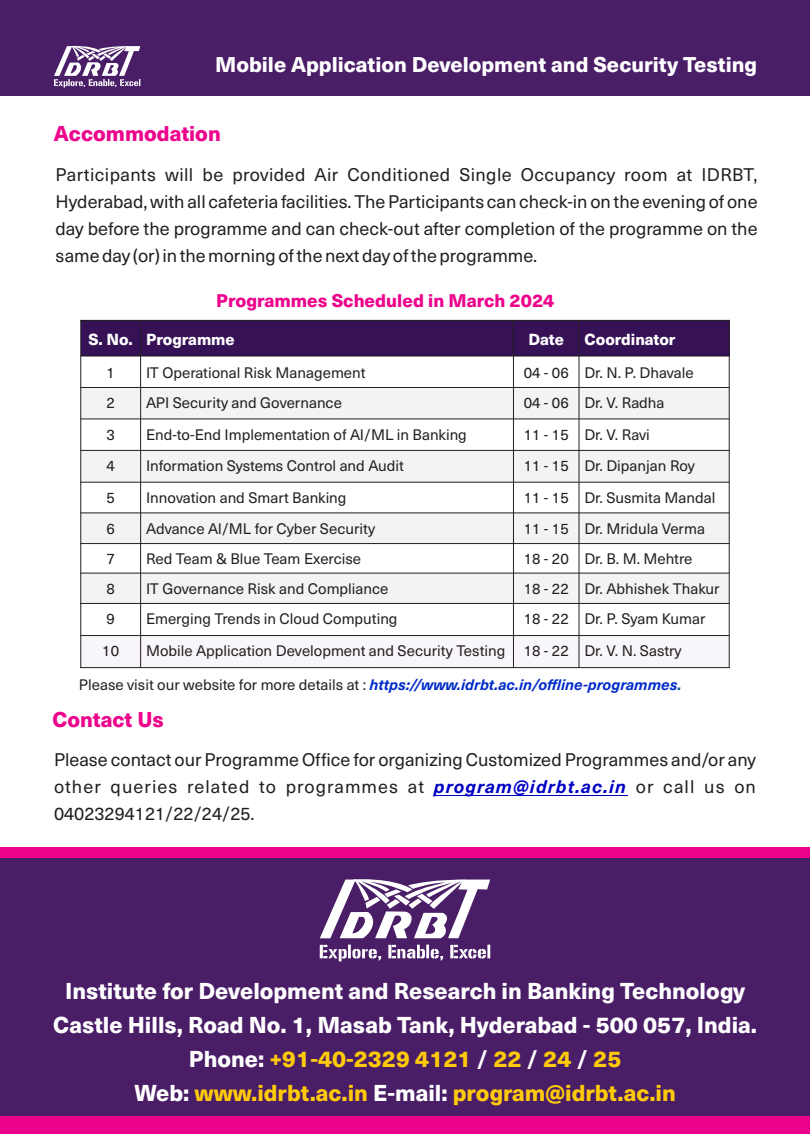
<style>
.page{position:relative;width:810px;height:1134px;background:#fff}
.page>*{position:absolute;margin:0;border:0;box-sizing:border-box;transform-origin:0 0}
.t1{font:800 22.65px/34px "Neue Haas Unica";color:#fff;text-align:center}
.t2{font:800 22.65px/34px "Neue Haas Unica";color:#feca0a}
.t3{font:800 21px "Neue Haas Unica";color:#fff}
.t4{font:800 21px "Neue Haas Unica";color:#ed028c}
.t5{font:18px/27.2px "Neue Haas Unica";color:#231f20}
.t6{font:800 18px "Neue Haas Unica";color:#ed028c}
.t7{font:italic 700 18px "Neue Haas Unica";letter-spacing:.06em;color:#0000c4}
.t8{font:18px "Neue Haas Unica";letter-spacing:.06em;color:#231f20}
.t9{font:800 15.75px "Neue Haas Unica";color:#fff}
.t10{font:15px "Neue Haas Unica";color:#231f20}
.t11{font:italic 700 15px "Neue Haas Unica";color:#002cc9}
.s1{font-weight:400;font-style:normal;color:#231f20}
.s2{color:#015295}
.s3{color:#feca0a}
.s4{color:#fff}
</style>
<div class="page">
<div style="left:0;top:857px;width:810px;height:260px;background:#4a1d67"></div>
<svg style="left:320px;top:879px;width:170px;height:59px"></svg>
<svg style="left:320px;top:945px;width:170px;height:16px"></svg>
<hr style="left:434px;top:795px;width:193px;height:1px;background:#0000c4">
<div style="left:0;top:1116px;width:810px;height:18px;background:#ed028c"></div>
<div style="left:0;top:847px;width:810px;height:11px;background:#ed028c"></div>
<div style="left:0;top:0;width:810px;height:96px;background:#4a1d67"></div>
<svg style="left:54px;top:45px;width:86px;height:43px"></svg>
<div style="left:81px;top:320px;width:60px;height:36px;background:#361156"></div>
<div style="left:141px;top:320px;width:372px;height:36px;background:#361156"></div>
<div style="left:513px;top:320px;width:66px;height:36px;background:#361156"></div>
<div style="left:579px;top:320px;width:150px;height:36px;background:#361156"></div>
<div style="left:81px;top:387px;width:60px;height:32px;background:#f2f3f4"></div>
<div style="left:141px;top:387px;width:372px;height:32px;background:#f2f3f4"></div>
<div style="left:513px;top:387px;width:66px;height:32px;background:#f2f3f4"></div>
<div style="left:579px;top:387px;width:150px;height:32px;background:#f2f3f4"></div>
<div style="left:81px;top:450px;width:60px;height:32px;background:#f2f3f4"></div>
<div style="left:141px;top:450px;width:372px;height:32px;background:#f2f3f4"></div>
<div style="left:513px;top:450px;width:66px;height:32px;background:#f2f3f4"></div>
<div style="left:579px;top:450px;width:150px;height:32px;background:#f2f3f4"></div>
<div style="left:81px;top:513px;width:60px;height:31px;background:#f2f3f4"></div>
<div style="left:141px;top:513px;width:372px;height:31px;background:#f2f3f4"></div>
<div style="left:513px;top:513px;width:66px;height:31px;background:#f2f3f4"></div>
<div style="left:579px;top:513px;width:150px;height:31px;background:#f2f3f4"></div>
<div style="left:81px;top:573px;width:60px;height:30px;background:#f2f3f4"></div>
<div style="left:141px;top:573px;width:372px;height:30px;background:#f2f3f4"></div>
<div style="left:513px;top:573px;width:66px;height:30px;background:#f2f3f4"></div>
<div style="left:579px;top:573px;width:150px;height:30px;background:#f2f3f4"></div>
<div style="left:81px;top:636px;width:60px;height:32px;background:#f8f6fa"></div>
<div style="left:141px;top:636px;width:372px;height:32px;background:#f8f6fa"></div>
<div style="left:513px;top:636px;width:66px;height:32px;background:#f8f6fa"></div>
<div style="left:579px;top:636px;width:150px;height:32px;background:#f8f6fa"></div>
<svg style="left:80px;top:319px;width:2px;height:350px"></svg>
<svg style="left:140px;top:319px;width:1px;height:350px"></svg>
<svg style="left:513px;top:319px;width:1px;height:350px"></svg>
<svg style="left:578px;top:319px;width:2px;height:350px"></svg>
<svg style="left:728px;top:319px;width:2px;height:350px"></svg>
<hr style="left:80px;top:667px;width:650px;height:1px;background:#231f20">
<hr style="left:80px;top:635px;width:650px;height:1px;background:#231f20">
<hr style="left:80px;top:603px;width:650px;height:1px;background:#231f20">
<hr style="left:80px;top:573px;width:650px;height:1px;background:#231f20">
<hr style="left:80px;top:543px;width:650px;height:1px;background:#231f20">
<hr style="left:80px;top:512px;width:650px;height:1px;background:#231f20">
<hr style="left:80px;top:482px;width:650px;height:1px;background:#231f20">
<hr style="left:80px;top:450px;width:650px;height:1px;background:#231f20">
<hr style="left:80px;top:419px;width:650px;height:1px;background:#231f20">
<hr style="left:80px;top:387px;width:650px;height:1px;background:#231f20">
<hr style="left:80px;top:356px;width:650px;height:1px;background:#231f20">
<hr style="left:80px;top:320px;width:650px;height:1px;background:#231f20">
<h2 class="t3" style="left:215px;top:57px;width:544px">Mobile Application Development and Security Testing</h2>
<h2 class="t4" style="left:54px;top:126px;width:168px">Accommodation</h2>
<p class="t5" style="left:56px;top:163px;width:704px;text-align:justify">Participants will be provided Air Conditioned Single Occupancy room at IDRBT, Hyderabad, with all cafeteria facilities. The Participants can check-in on the evening of one day before the programme and can check-out after completion of the programme on the same day (or) in the morning of the next day of the programme.</p>
<p class="t6" style="left:216px;top:294px;width:340px">Programmes Scheduled in March 2024</p>
<p class="t9" style="left:88px;top:333px;width:148px">S. No. Programme</p>
<p class="t9" style="left:529px;top:333px;width:37px">Date</p>
<p class="t9" style="left:584px;top:333px;width:93px">Coordinator</p>
<p class="t10" style="left:106px;top:367px;width:10px">1</p>
<p class="t10" style="left:146px;top:367px;width:221px">IT Operational Risk Management</p>
<p class="t10" style="left:524px;top:367px;width:171px">04 - 06 Dr. N. P. Dhavale</p>
<p class="t10" style="left:106px;top:398px;width:10px">2</p>
<p class="t10" style="left:146px;top:398px;width:197px">API Security and Governance</p>
<p class="t10" style="left:524px;top:398px;width:142px">04 - 06 Dr. V. Radha</p>
<p class="t10" style="left:106px;top:429px;width:10px">3</p>
<p class="t10" style="left:146px;top:429px;width:322px">End-to-End Implementation of AI/ML in Banking</p>
<p class="t10" style="left:524px;top:429px;width:128px">11 - 15 Dr. V. Ravi</p>
<p class="t10" style="left:106px;top:460px;width:10px">4</p>
<p class="t10" style="left:146px;top:460px;width:259px">Information Systems Control and Audit</p>
<p class="t10" style="left:524px;top:460px;width:173px">11 - 15 Dr. Dipanjan Roy</p>
<p class="t10" style="left:106px;top:492px;width:10px">5</p>
<p class="t10" style="left:146px;top:492px;width:202px">Innovation and Smart Banking</p>
<p class="t10" style="left:524px;top:492px;width:193px">11 - 15 Dr. Susmita Mandal</p>
<p class="t10" style="left:106px;top:523px;width:10px">6</p>
<p class="t10" style="left:146px;top:523px;width:231px">Advance AI/ML for Cyber Security</p>
<p class="t10" style="left:524px;top:523px;width:183px">11 - 15 Dr. Mridula Verma</p>
<p class="t10" style="left:106px;top:554px;width:10px">7</p>
<p class="t10" style="left:146px;top:554px;width:217px">Red Team &amp; Blue Team Exercise</p>
<p class="t10" style="left:524px;top:554px;width:170px">18 - 20 Dr. B. M. Mehtre</p>
<p class="t10" style="left:106px;top:583px;width:10px">8</p>
<p class="t10" style="left:146px;top:583px;width:244px">IT Governance Risk and Compliance</p>
<p class="t10" style="left:524px;top:583px;width:26px">1 -</p>
<p class="t10" style="left:532px;top:583px;width:189px">8 22 Dr. Abhishek Thakur</p>
<p class="t10" style="left:106px;top:613px;width:10px">9</p>
<p class="t10" style="left:146px;top:613px;width:253px">Emerging Trends in Cloud Computing</p>
<p class="t10" style="left:524px;top:613px;width:183px">18 - 22 Dr. P. Syam Kumar</p>
<p class="t10" style="left:102px;top:646px;width:18px">10</p>
<p class="t10" style="left:146px;top:646px;width:537px">Mobile Application Development and Security Testing 18 - 22 Dr. V. N. Sastry</p>
<p class="t11" style="left:79px;top:680px;width:604px"><span class="s1">Please visit our website for more details at</span> https://www.idrbt.ac.in/o-ine-programmes<span class="s2">.</span></p>
<p class="t10" style="left:363px;top:680px;width:5px">:</p>
<h2 class="t4" style="left:52px;top:712px;width:113px">Contact Us</h2>
<p class="t5" style="left:54px;top:748px;width:704px">Please contact our Programme Office for organizing Customized Programmes and/or any other queries related to programmes at</p>
<p class="t7" style="left:434px;top:781px;width:194px">program@idrbt.ac.in</p>
<p class="t8" style="left:636px;top:781px;width:122px">or call us on</p>
<p class="t5" style="left:54px;top:802px;width:202px">04023294121/22/24/25.</p>
<h1 class="t1" style="left:53px;top:976px;width:705px">Institute for Development and Research in Banking Technology<br>Castle Hills, Road No. 1, Masab Tank, Hyderabad - 500 057, India.<br>Phone: <span class="s3">+91-40-2329 4121 22 24 25</span></h1>
<h1 class="t2" style="left:134px;top:1044px;width:543px;text-indent:442px"><span class="s4">/<br>Web:</span> www.idrbt.ac.in <span class="s4">E-mail:</span> program@idrbt.ac.in</h1>
<h1 class="t1" style="left:477px;top:1044px;width:13px">/</h1>
<h1 class="t1" style="left:527px;top:1044px;width:13px">/</h1>
</div>
